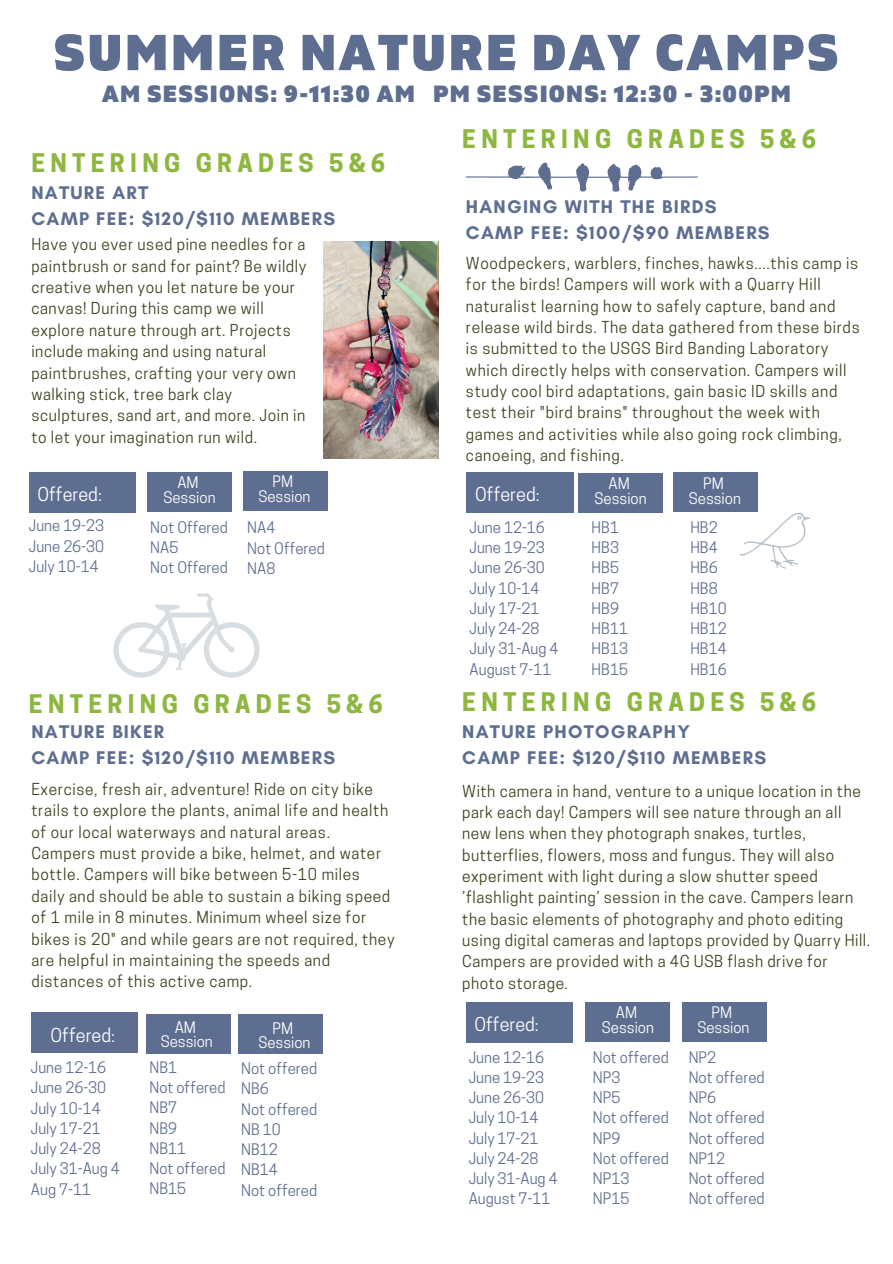
<style>
.page{position:relative;width:893px;height:1264px;background:#fff}
.page>*{position:absolute;margin:0;border:0;box-sizing:border-box;transform-origin:0 0}
.t1{font:900 50.4px "Gilam";letter-spacing:.05em;color:#5e6e90}
.t2{font:700 24px "Cooper Hewitt";letter-spacing:.22em;color:#8db73e}
.t3{font:900 23.4px "Gilam";letter-spacing:.05em;color:#5e6e90}
.t4{font:700 18.75px/25.8px "Glacial Indifference";letter-spacing:.07em;color:#5e6e90}
.t5{font:18px "Cooper Hewitt";color:#fff}
.t6{font:15.45px/21.3px "Cooper Hewitt";letter-spacing:.045em;color:#3f411e}
.t7{font:15px/20.2px "Cooper Hewitt";color:#5e6e90}
.t8{font:15px/14.5px "Cooper Hewitt";color:#fff;text-align:center}
</style>
<div class="page">
<div style="left:146px;top:1013px;width:84px;height:40px;background:#5e6e90"></div>
<div style="left:238px;top:1013px;width:85px;height:40px;background:#5e6e90"></div>
<div style="left:31px;top:1012px;width:107px;height:40px;background:#5e6e90"></div>
<div style="left:466px;top:1002px;width:106px;height:40px;background:#5e6e90"></div>
<div style="left:585px;top:1002px;width:85px;height:39px;background:#5e6e90"></div>
<div style="left:682px;top:1002px;width:84px;height:39px;background:#5e6e90"></div>
<svg style="left:466px;top:163px;width:231px;height:29px"></svg>
<svg style="left:740px;top:512px;width:70px;height:57px"></svg>
<img style="left:323px;top:241px;width:115px;height:217px">
<div style="left:29px;top:472px;width:107px;height:40px;background:#5e6e90"></div>
<div style="left:147px;top:472px;width:85px;height:40px;background:#5e6e90"></div>
<div style="left:243px;top:471px;width:85px;height:40px;background:#5e6e90"></div>
<div style="left:466px;top:472px;width:107px;height:40px;background:#5e6e90"></div>
<div style="left:578px;top:473px;width:84px;height:40px;background:#5e6e90"></div>
<div style="left:673px;top:472px;width:85px;height:40px;background:#5e6e90"></div>
<svg style="left:113px;top:593px;width:146px;height:84px"></svg>
<h1 class="t1" style="left:54px;top:23px;width:786px">SUMMER NATURE DAY CAMPS</h1>
<h3 class="t3" style="left:102px;top:80px;width:690px">AM SESSIONS: 9-11:30 AM PM SESSIONS: 12:30 - 3:00PM</h3>
<h2 class="t2" style="left:31px;top:153px;width:355px">ENTERING GRADES 5&amp;6</h2>
<p class="t4" style="left:31px;top:180px;width:305px">NATURE ART<br>CAMP FEE: $120/$110 MEMBERS</p>
<p class="t6" style="left:31px;top:236px;width:276px">Have you ever used pine needles for a paintbrush or sand for paint? Be wildly creative when you let nature be your canvas! During this camp we will explore nature through art. Projects include making and using natural paintbrushes, crafting your very own walking stick, tree bark clay sculptures, sand art, and more. Join in to let your imagination run wild.</p>
<h2 class="t2" style="left:462px;top:130px;width:355px">ENTERING GRADES 5&amp;6</h2>
<p class="t4" style="left:466px;top:193px;width:305px">HANGING WITH THE BIRDS<br>CAMP FEE: $100/$90 MEMBERS</p>
<p class="t6" style="left:466px;top:254px;width:395px">Woodpeckers, warblers, finches, hawks....this camp is for the birds! Campers will work with a Quarry Hill naturalist learning how to safely capture, band and release wild birds. The data gathered from these birds is submitted to the USGS Bird Banding Laboratory which directly helps with conservation. Campers will study cool bird adaptations, gain basic ID skills and test their "bird brains" throughout the week with games and activities while also going rock climbing, canoeing, and fishing.</p>
<p class="t5" style="left:37px;top:488px;width:66px">Offered:</p>
<p class="t8" style="left:163px;top:477px;width:54px">AM<br>Session</p>
<p class="t8" style="left:258px;top:476px;width:54px">PM<br>Session</p>
<p class="t5" style="left:475px;top:488px;width:66px">Offered:</p>
<p class="t8" style="left:594px;top:478px;width:54px">AM<br>Session</p>
<p class="t8" style="left:688px;top:478px;width:54px">PM<br>Session</p>
<p class="t7" style="left:29px;top:517px;width:77px;text-align:justify">June 19-23<br>June 26-30<br>July 10-14</p>
<p class="t7" style="left:247px;top:519px;width:79px">NA4<br>Not Offered<br>NA8</p>
<p class="t7" style="left:150px;top:518px;width:79px">Not Offered<br>NA5<br>Not Offered</p>
<h2 class="t2" style="left:29px;top:695px;width:355px">ENTERING GRADES 5&amp;6</h2>
<p class="t4" style="left:31px;top:718px;width:305px">NATURE BIKER<br>CAMP FEE: $120/$110 MEMBERS</p>
<p class="t6" style="left:31px;top:780px;width:364px">Exercise, fresh air, adventure! Ride on city bike trails to explore the plants, animal life and health of our local waterways and natural areas.<br>Campers must provide a bike, helmet, and water bottle. Campers will bike between 5-10 miles daily and should be able to sustain a biking speed of 1 mile in 8 minutes. Minimum wheel size for bikes is 20" and while gears are not required, they are helpful in maintaining the speeds and distances of this active camp.</p>
<p class="t8" style="left:258px;top:1022px;width:54px">PM<br>Session</p>
<p class="t7" style="left:149px;top:1058px;width:77px">NB1<br>Not offered<br>NB7<br>NB9<br>NB11<br>Not offered<br>NB15</p>
<p class="t8" style="left:161px;top:1021px;width:54px">AM<br>Session</p>
<p class="t5" style="left:50px;top:1028px;width:66px">Offered:</p>
<p class="t7" style="left:31px;top:1059px;width:90px">June 12-16<br>June 26-30<br>July 10-14<br>July 17-21<br>July 24-28<br>July 31-Aug 4<br>Aug 7-11</p>
<p class="t7" style="left:241px;top:1060px;width:77px">Not offered<br>NB6<br>Not offered<br>NB 10<br>NB12<br>NB14<br>Not offered</p>
<p class="t7" style="left:469px;top:519px;width:90px">June 12-16<br>June 19-23<br>June 26-30<br>July 10-14<br>July 17-21<br>July 24-28<br>July 31-Aug 4<br>August 7-11</p>
<p class="t7" style="left:690px;top:519px;width:38px">HB2<br>HB4<br>HB6<br>HB8<br>HB10<br>HB12<br>HB14<br>HB16</p>
<p class="t7" style="left:591px;top:519px;width:38px">HB1<br>HB3<br>HB5<br>HB7<br>HB9<br>HB11<br>HB13<br>HB15</p>
<h2 class="t2" style="left:462px;top:693px;width:355px">ENTERING GRADES 5&amp;6</h2>
<p class="t4" style="left:462px;top:718px;width:305px">NATURE PHOTOGRAPHY<br>CAMP FEE: $120/$110 MEMBERS</p>
<p class="t6" style="left:462px;top:782px;width:409px">With camera in hand, venture to a unique location in the park each day! Campers will see nature through an all new lens when they photograph snakes, turtles, butterflies, flowers, moss and fungus. They will also experiment with light during a slow shutter speed ’flashlight painting’ session in the cave. Campers learn the basic elements of photography and photo editing using digital cameras and laptops provided by Quarry Hill.<br>Campers are provided with a 4G USB flash drive for photo storage.</p>
<p class="t5" style="left:474px;top:1017px;width:66px">Offered:</p>
<p class="t8" style="left:602px;top:1006px;width:54px">AM<br>Session</p>
<p class="t7" style="left:593px;top:1048px;width:77px">Not offered<br>NP3<br>NP5<br>Not offered<br>NP9<br>Not offered<br>NP13<br>NP15</p>
<p class="t8" style="left:697px;top:1006px;width:54px">PM<br>Session</p>
<p class="t7" style="left:469px;top:1048px;width:90px">June 12-16<br>June 19-23<br>June 26-30<br>July 10-14<br>July 17-21<br>July 24-28<br>July 31-Aug 4<br>August 7-11</p>
<p class="t7" style="left:688px;top:1048px;width:77px">NP2<br>Not offered<br>NP6<br>Not offered<br>Not offered<br>NP12<br>Not offered<br>Not offered</p>
</div>
